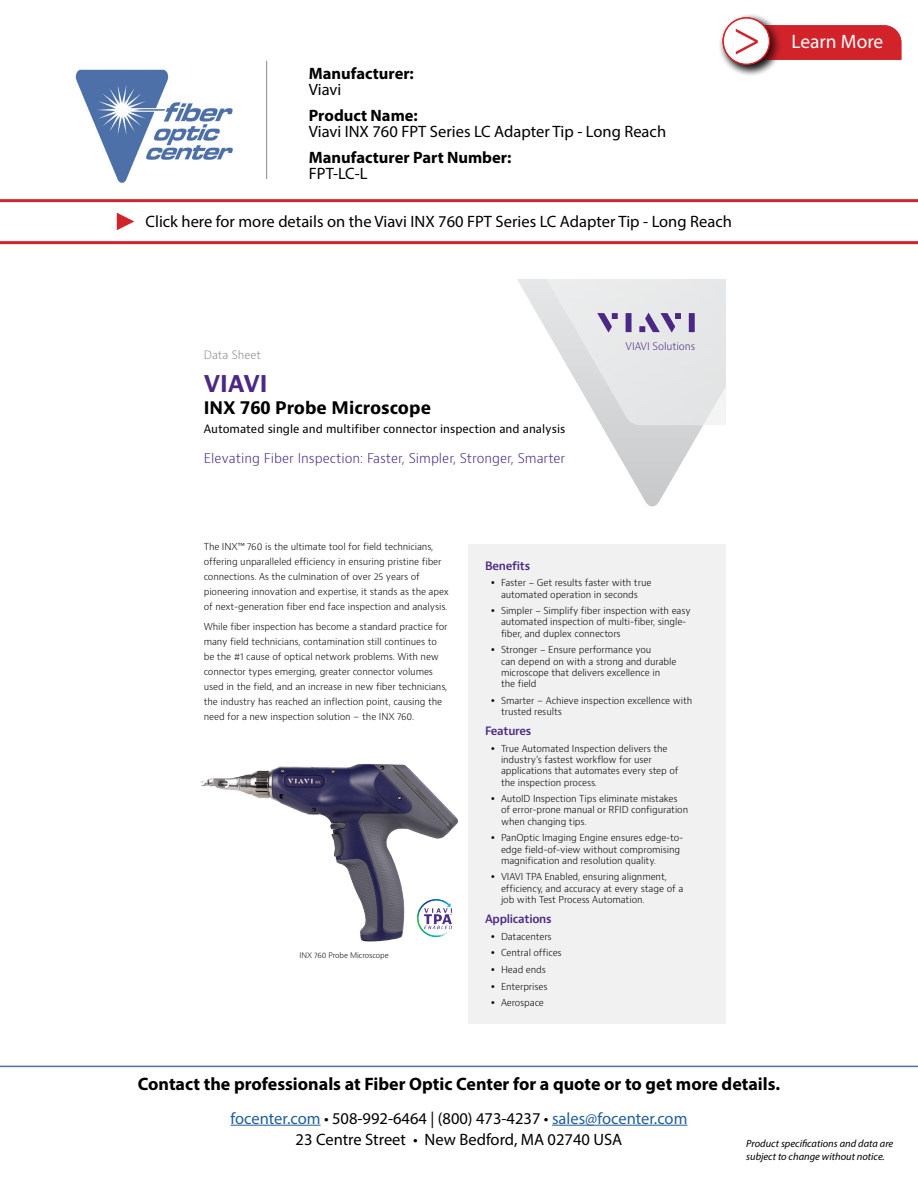
<style>
.page{position:relative;width:918px;height:1188px;background:#fff}
.page>*{position:absolute;margin:0;border:0;box-sizing:border-box;transform-origin:0 0}
.t1{font:51px "Minion Pro";color:#d2232a}
.t2{font:700 22.5px "Bernino Sans";color:#4b2885}
.t3{font:19.5px "Myriad Pro";color:#fff}
.t4{font:700 18px "Myriad Pro";color:#000}
.t5{font:700 16.95px "Bernino Sans";color:#000}
.t6{font:16.5px/16.5px "Myriad Pro";color:#000}
.t7{font:16.5px "Myriad Pro";color:#215e9e}
.t8{font:700 16.5px/16.5px "Myriad Pro";color:#000}
.t9{font:300 13.2px "Bernino Sans";color:#4b2885}
.t10{font:11.25px "Bernino Sans";color:#000}
.t11{font:600 11.25px "Bernino Sans";letter-spacing:-.025em;color:#4b2885}
.t12{font:300 11.25px "Bernino Sans";color:#888a8d}
.t13{font:italic 10.5px "Myriad Pro";color:#000}
.t14{font:300 10.2px "Bernino Sans";letter-spacing:-.01em;color:#4b2885}
.t15{font:300 9.45px/11.2px "Bernino Sans";letter-spacing:-.01em;color:#000}
.t16{font:300 7.5px "Bernino Sans";letter-spacing:-.01em;color:#000}
.s1{font-weight:400}
.s2{font-weight:700}
.s3{color:#000}
</style>
<div class="page">
<hr style="left:231px;top:1125px;width:90px;height:1px;background:#215e9e">
<hr style="left:552px;top:1125px;width:135px;height:1px;background:#215e9e">
<hr style="left:0;top:1066px;width:918px;height:1px;background:#4f70a8">
<svg style="left:601px;top:425px;width:102px;height:81px"></svg>
<svg style="left:517px;top:279px;width:208px;height:146px"></svg>
<div style="left:468px;top:544px;width:257px;height:480px;background:#f1f1f2"></div>
<img style="left:200px;top:763px;width:259px;height:179px">
<img style="left:405px;top:892px;width:54px;height:50px">
<img style="left:75px;top:69px;width:158px;height:114px">
<hr style="left:266px;top:61px;width:1px;height:118px;background:#8a8c8e">
<hr style="left:0;top:241px;width:918px;height:3px;background:#d2232a">
<svg style="left:117px;top:213px;width:17px;height:17px"></svg>
<div style="left:783px;top:25px;width:118px;height:35px;background:#d2232a"></div>
<div style="left:718px;top:13px;width:65px;height:64px;background:#000;opacity:.75"></div>
<div style="left:723px;top:18px;width:47px;height:46px;background:#fff;border-radius:50%"></div>
<div style="left:723px;top:17px;width:47px;height:48px;border:1px solid #d2232a;border-radius:50%"></div>
<hr style="left:0;top:199px;width:918px;height:3px;background:#d2232a">
<p class="t1" style="left:733px;top:4px;width:30px">&gt;</p>
<p class="t3" style="left:791px;top:30px;width:93px">Learn More</p>
<p class="t8" style="left:309px;top:64px;width:107px">Manufacturer:<br><span class="s1">Viavi</span></p>
<p class="t6" style="left:309px;top:107px;width:359px"><span class="s2">Product Name:<br></span>Viavi INX 760 FPT Series LC Adapter Tip - Long Reach</p>
<p class="t8" style="left:309px;top:148px;width:204px">Manufacturer Part Number:</p>
<p class="t6" style="left:309px;top:165px;width:60px">FPT-LC-L</p>
<p class="t6" style="left:146px;top:213px;width:588px">Click here for more details on the Viavi INX 760 FPT Series LC Adapter Tip - Long Reach</p>
<p class="t12" style="left:204px;top:347px;width:59px">Data Sheet</p>
<h2 class="t2" style="left:204px;top:369px;width:65px">VIAVI</h2>
<h3 class="t5" style="left:204px;top:397px;width:229px">INX 760 Probe Microscope</h3>
<p class="t10" style="left:204px;top:422px;width:363px">Automated single and multifiber connector inspection and analysis</p>
<h3 class="t9" style="left:204px;top:449px;width:363px">Elevating Fiber Inspection: Faster, Simpler, Stronger, Smarter</h3>
<p class="t14" style="left:626px;top:339px;width:71px">VIAVI Solutions</p>
<p class="t15" style="left:204px;top:539px;width:247px;line-height:15px">The INX™ 760 is the ultimate tool for field technicians, offering unparalleled efficiency in ensuring pristine fiber connections. As the culmination of over 25 years of pioneering innovation and expertise, it stands as the apex of next-generation fiber end face inspection and analysis.</p>
<p class="t15" style="left:204px;top:620px;width:245px;line-height:15px">While fiber inspection has become a standard practice for many field technicians, contamination still continues to be the #1 cause of optical network problems. With new connector types emerging, greater connector volumes used in the field, and an increase in new fiber technicians, the industry has reached an inflection point, causing the need for a new inspection solution – the INX 760.</p>
<p class="t16" style="left:300px;top:950px;width:91px">INX 760 Probe Microscope</p>
<p class="t11" style="left:485px;top:558px;width:47px">Benefits</p>
<p class="t15" style="left:501px;top:577px;width:152px">Faster - Get results faster with true automated operation in seconds</p>
<p class="t15" style="left:501px;top:605px;width:191px">Simpler - Simplify fiber inspection with easy automated inspection of multi-fiber, single&shy;fiber, and duplex connectors</p>
<p class="t15" style="left:501px;top:644px;width:177px">Stronger - Ensure performance you<br>can depend on with a strong and durable microscope that delivers excellence in the field</p>
<p class="t15" style="left:501px;top:695px;width:193px">Smarter – Achieve inspection excellence with trusted results</p>
<p class="t11" style="left:485px;top:724px;width:48px">Features</p>
<p class="t15" style="left:501px;top:743px;width:179px">True Automated Inspection delivers the industry’s fastest workflow for user applications that automates every step of the inspection process.</p>
<p class="t15" style="left:501px;top:793px;width:189px">AutoID Inspection Tips eliminate mistakes of error-prone manual or RFID configuration when changing tips.</p>
<p class="t15" style="left:501px;top:832px;width:184px">PanOptic Imaging Engine ensures edge-to&shy;edge field-of-view without compromising magnification and resolution quality.</p>
<p class="t15" style="left:501px;top:871px;width:184px">VIAVI TPA Enabled, ensuring alignment, efficiency, and accuracy at every stage of a job with Test Process Automation.</p>
<p class="t11" style="left:485px;top:912px;width:68px">Applications</p>
<p class="t15" style="left:501px;top:928px;width:62px;line-height:16.6px">Datacenters<br>Central offices<br>Head ends<br>Enterprises<br>Aerospace</p>
<p class="t4" style="left:138px;top:1072px;width:644px">Contact the professionals at Fiber Optic Center for a quote or to get more details.</p>
<p class="t7" style="left:231px;top:1108px;width:458px">focenter.com <span class="s3">• 508-992-6464 | (800) 473-4237 •</span> sales@focenter.com</p>
<p class="t6" style="left:296px;top:1131px;width:328px">23 Centre Street • New Bedford, MA 02740 USA</p>
<p class="t13" style="left:746px;top:1137px;width:149px">Product specifications and data are</p>
<p class="t13" style="left:746px;top:1150px;width:140px">subject to change without notice.</p>
</div>
